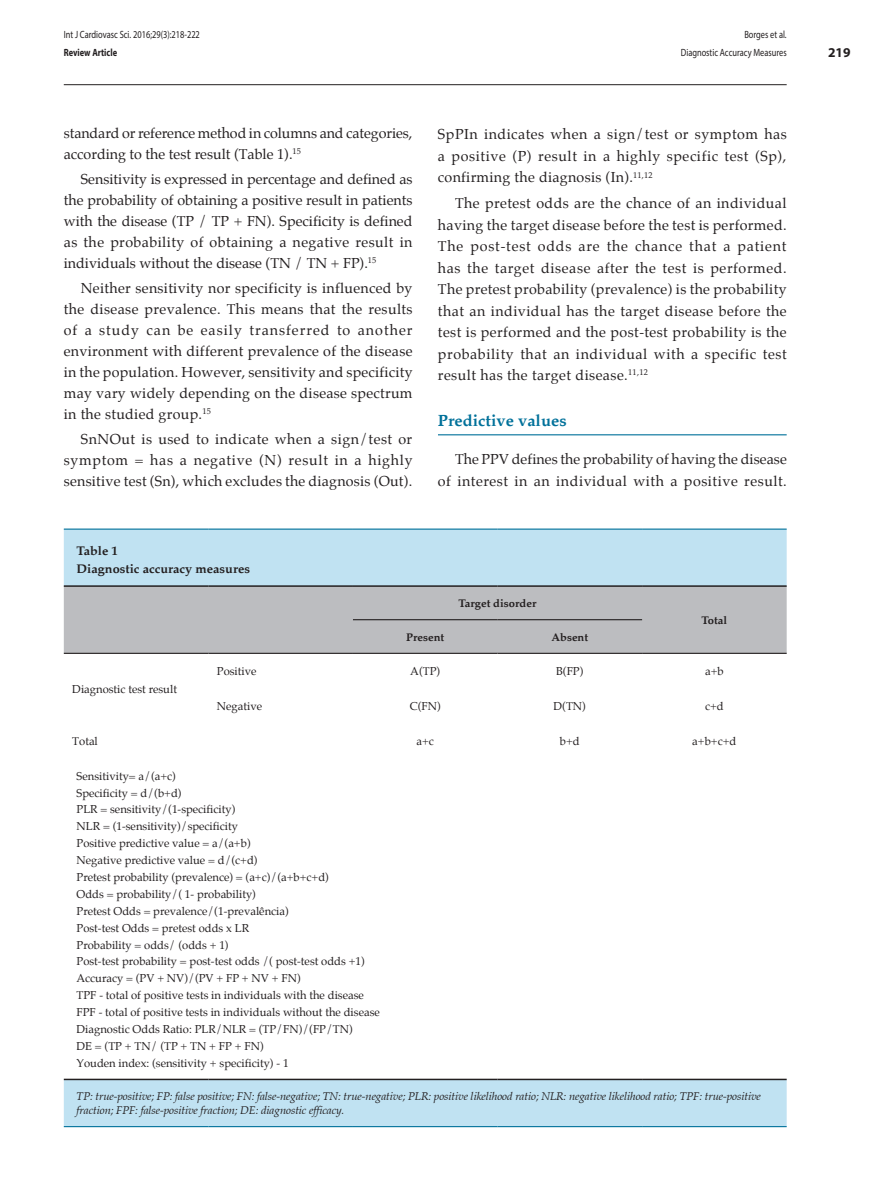
<style>
.page{position:relative;width:893px;height:1191px;background:#fff}
.page>*{position:absolute;margin:0;border:0;box-sizing:border-box;transform-origin:0 0}
._1_-_Titulo-materia{font:700 16.5px "Palatino";color:#00719a}
._4_-_Texto-Basico{font:14.25px/21px "Palatino";letter-spacing:.02em;color:#231f20;text-align:justify}
._4_-_Texto-Basico-2{font:14.25px/21px "Palatino";letter-spacing:-.005em;color:#231f20}
.t1{font:700 13.5px "Myriad Pro";color:#231f20}
._1_-_Titulo-Tabela{font:700 12.75px "Palatino";color:#231f20}
._3_-_Corpo-tabela{font:11.25px "Palatino";color:#231f20}
._4_-_Legenda{font:italic 11.25px/13.5px "Palatino";letter-spacing:-.01em;color:#231f20}
._2_-_Sub-titulo{font:700 11.25px "Palatino";color:#231f20}
.t2{font:10.5px/18px "Myriad Pro";color:#231f20;text-align:right;scale:.8 1}
.t3{font:700 10.5px "Myriad Pro";color:#231f20;scale:.8 1}
</style>
<div class="page">
<hr style="left:64px;top:84px;width:723px;height:1px;background:#231f20">
<hr style="left:438px;top:434px;width:349px;height:1px;background:#00719a">
<svg style="left:64px;top:529px;width:723px;height:597px"></svg>
<div style="left:64px;top:587px;width:723px;height:66px;background:#bcbdc0"></div>
<hr style="left:353px;top:619px;width:144px;height:1px;background:#231f20">
<hr style="left:497px;top:619px;width:145px;height:1px;background:#231f20">
<hr style="left:64px;top:1078px;width:144px;height:2px;background:#231f20">
<hr style="left:208px;top:1078px;width:145px;height:2px;background:#231f20">
<hr style="left:353px;top:1078px;width:144px;height:2px;background:#231f20">
<hr style="left:497px;top:1078px;width:145px;height:2px;background:#231f20">
<hr style="left:642px;top:1078px;width:145px;height:2px;background:#231f20">
<hr style="left:64px;top:1126px;width:144px;height:1px;background:#00719a">
<hr style="left:208px;top:1126px;width:145px;height:1px;background:#00719a">
<hr style="left:353px;top:1126px;width:144px;height:1px;background:#00719a">
<hr style="left:497px;top:1126px;width:145px;height:1px;background:#00719a">
<hr style="left:642px;top:1126px;width:145px;height:1px;background:#00719a">
<hr style="left:64px;top:585px;width:144px;height:2px;background:#231f20">
<hr style="left:208px;top:585px;width:145px;height:2px;background:#231f20">
<hr style="left:353px;top:585px;width:144px;height:2px;background:#231f20">
<hr style="left:497px;top:585px;width:145px;height:2px;background:#231f20">
<hr style="left:642px;top:585px;width:145px;height:2px;background:#231f20">
<hr style="left:64px;top:528px;width:144px;height:1px;background:#00719a">
<hr style="left:208px;top:528px;width:145px;height:1px;background:#00719a">
<hr style="left:353px;top:528px;width:144px;height:1px;background:#00719a">
<hr style="left:497px;top:528px;width:145px;height:1px;background:#00719a">
<hr style="left:642px;top:528px;width:145px;height:1px;background:#00719a">
<hr style="left:64px;top:653px;width:144px;height:1px;background:#231f20">
<hr style="left:208px;top:653px;width:145px;height:1px;background:#231f20">
<hr style="left:353px;top:653px;width:144px;height:1px;background:#231f20">
<hr style="left:497px;top:653px;width:145px;height:1px;background:#231f20">
<hr style="left:642px;top:653px;width:145px;height:1px;background:#231f20">
<p class="t2" style="left:64px;top:25px;width:172px">Int J Cardiovasc Sci. 2016;29(3):218-222</p>
<p class="t3" style="left:64px;top:45px;width:68px">Review Article</p>
<p class="t2" style="left:681px;top:25px;width:134px">Borges et al.<br>Diagnostic Accuracy Measures</p>
<p class="_4_-_Texto-Basico-2" style="left:64px;top:123px;width:350px">standard or reference method in columns and categories, according to the test result (Table 1).<sup>15</sup></p>
<p class="_4_-_Texto-Basico" style="left:64px;top:169px;width:350px;text-indent:17px">Sensitivity is expressed in percentage and defined as the probability of obtaining a positive result in patients with the disease (TP / TP + FN). Specificity is defined as the probability of obtaining a negative result in individuals without the disease (TN / TN + FP).<sup>15</sup></p>
<p class="_4_-_Texto-Basico" style="left:64px;top:278px;width:350px;text-indent:17px">Neither sensitivity nor specificity is influenced by the disease prevalence. This means that the results of a study can be easily transferred to another environment with different prevalence of the disease in the population. However, sensitivity and specificity may vary widely depending on the disease spectrum in the studied group.<sup>15</sup></p>
<p class="_4_-_Texto-Basico" style="left:64px;top:429px;width:350px;text-indent:17px">SnNOut is used to indicate when a sign/test or symptom = has a negative (N) result in a highly sensitive test (Sn), which excludes the diagnosis (Out).</p>
<p class="_1_-_Titulo-Tabela" style="left:77px;top:543px;width:43px">Table 1</p>
<p class="_1_-_Titulo-Tabela" style="left:77px;top:561px;width:175px">Diagnostic accuracy measures</p>
<p class="_4_-_Texto-Basico" style="left:438px;top:124px;width:350px;line-height:21.5px">SpPIn indicates when a sign/test or symptom has a positive (P) result in a highly specific test (Sp), confirming the diagnosis (In).<sup>11,12</sup></p>
<p class="_4_-_Texto-Basico" style="left:438px;top:193px;width:350px;line-height:21.5px;text-indent:17px">The pretest odds are the chance of an individual having the target disease before the test is performed.<br>The post-test odds are the chance that a patient has the target disease after the test is performed.<br>The pretest probability (prevalence) is the probability that an individual has the target disease before the test is performed and the post-test probability is the probability that an individual with a specific test result has the target disease.<sup>11,12</sup></p>
<p class="_1_-_Titulo-materia" style="left:438px;top:410px;width:130px">Predictive values</p>
<p class="_4_-_Texto-Basico" style="left:438px;top:449px;width:350px;line-height:21.5px;text-align:right">The PPV defines the probability of having the disease<br>of interest in an individual with a positive result.</p>
<p class="_2_-_Sub-titulo" style="left:459px;top:596px;width:79px">Target disorder</p>
<p class="_2_-_Sub-titulo" style="left:702px;top:613px;width:27px">Total</p>
<p class="_3_-_Corpo-tabela" style="left:72px;top:682px;width:106px">Diagnostic test result</p>
<p class="_2_-_Sub-titulo" style="left:406px;top:630px;width:40px">Present</p>
<p class="_2_-_Sub-titulo" style="left:551px;top:630px;width:38px">Absent</p>
<p class="_3_-_Corpo-tabela" style="left:217px;top:665px;width:41px">Positive</p>
<p class="_3_-_Corpo-tabela" style="left:410px;top:665px;width:31px">A(TP)</p>
<p class="_3_-_Corpo-tabela" style="left:556px;top:665px;width:29px">B(FP)</p>
<p class="_3_-_Corpo-tabela" style="left:705px;top:665px;width:20px">a+b</p>
<p class="_3_-_Corpo-tabela" style="left:217px;top:700px;width:47px">Negative</p>
<p class="_3_-_Corpo-tabela" style="left:410px;top:700px;width:33px">C(FN)</p>
<p class="_3_-_Corpo-tabela" style="left:554px;top:700px;width:34px">D(TN)</p>
<p class="_3_-_Corpo-tabela" style="left:705px;top:700px;width:20px">c+d</p>
<p class="_3_-_Corpo-tabela" style="left:72px;top:734px;width:27px">Total</p>
<p class="_3_-_Corpo-tabela" style="left:416px;top:734px;width:19px">a+c</p>
<p class="_3_-_Corpo-tabela" style="left:560px;top:734px;width:21px">b+d</p>
<p class="_3_-_Corpo-tabela" style="left:692px;top:734px;width:46px">a+b+c+d</p>
<p class="_3_-_Corpo-tabela" style="left:77px;top:769px;width:101px">Sensitivity= a/(a+c)</p>
<p class="_3_-_Corpo-tabela" style="left:77px;top:786px;width:107px">Specificity = d/(b+d)</p>
<p class="_3_-_Corpo-tabela" style="left:77px;top:803px;width:160px">PLR = sensitivity/(1-specificity)</p>
<p class="_3_-_Corpo-tabela" style="left:77px;top:820px;width:163px">NLR = (1-sensitivity)/specificity</p>
<p class="_3_-_Corpo-tabela" style="left:77px;top:837px;width:176px">Positive predictive value = a/(a+b)</p>
<p class="_3_-_Corpo-tabela" style="left:77px;top:853px;width:183px">Negative predictive value = d/(c+d)</p>
<p class="_3_-_Corpo-tabela" style="left:77px;top:870px;width:254px">Pretest probability (prevalence) = (a+c)/(a+b+c+d)</p>
<p class="_3_-_Corpo-tabela" style="left:77px;top:887px;width:181px">Odds = probability/( 1- probability)</p>
<p class="_3_-_Corpo-tabela" style="left:77px;top:904px;width:214px">Pretest Odds = prevalence/(1-prevalência)</p>
<p class="_3_-_Corpo-tabela" style="left:77px;top:921px;width:174px">Post-test Odds = pretest odds x LR</p>
<p class="_3_-_Corpo-tabela" style="left:77px;top:938px;width:154px">Probability = odds/ (odds + 1)</p>
<p class="_3_-_Corpo-tabela" style="left:77px;top:955px;width:290px">Post-test probability = post-test odds /( post-test odds +1)</p>
<p class="_3_-_Corpo-tabela" style="left:77px;top:972px;width:226px">Accuracy = (PV + NV)/(PV + FP + NV + FN)</p>
<p class="_3_-_Corpo-tabela" style="left:77px;top:988px;width:289px">TPF - total of positive tests in individuals with the disease</p>
<p class="_3_-_Corpo-tabela" style="left:77px;top:1005px;width:305px">FPF - total of positive tests in individuals without the disease</p>
<p class="_3_-_Corpo-tabela" style="left:77px;top:1022px;width:278px">Diagnostic Odds Ratio: PLR/NLR = (TP/FN)/(FP/TN)</p>
<p class="_3_-_Corpo-tabela" style="left:77px;top:1039px;width:189px">DE = (TP + TN/ (TP + TN + FP + FN)</p>
<p class="_3_-_Corpo-tabela" style="left:77px;top:1056px;width:214px">Youden index: (sensitivity + specificity) - 1</p>
<p class="_4_-_Legenda" style="left:77px;top:1090px;width:686px">TP: true-positive; FP: false positive; FN: false-negative; TN: true-negative; PLR: positive likelihood ratio; NLR: negative likelihood ratio; TPF: true‑positive fraction; FPF: false-positive fraction; DE: diagnostic efficacy.</p>
<p class="t1" style="left:828px;top:44px;width:24px">219</p>
</div>
